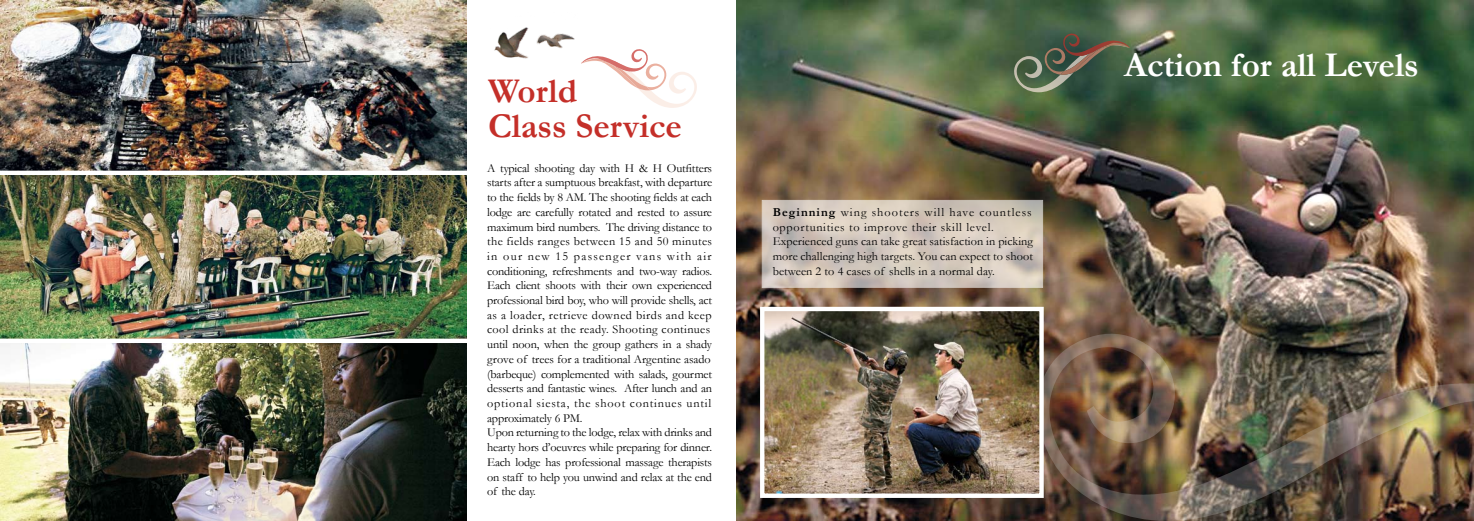
<style>
.page{position:relative;width:1474px;height:521px;background:#fff}
.page>*{position:absolute;margin:0;border:0;box-sizing:border-box;transform-origin:0 0}
.t1{font:700 35px "Garamond";color:#fff}
.t2{font:700 35px/35px "Garamond";color:#c42f29}
.t3{font:12.25px/14.7px "Garamond";letter-spacing:-.015em;color:#000}
.t4{font:12.25px/14.7px "Garamond";letter-spacing:.005em;color:#000}
.s1{font-weight:700}
</style>
<div class="page">
<img style="left:737px;top:0;width:736px;height:521px">
<svg style="left:761px;top:200px;width:282px;height:88px;background:#d0c5ba"></svg>
<img style="left:1034px;top:331px;width:439px;height:190px">
<img style="left:0;top:175px;width:466px;height:164px">
<img style="left:0;top:343px;width:466px;height:178px">
<img style="left:494px;top:27px;width:81px;height:32px">
<svg style="left:581px;top:49px;width:116px;height:59px"></svg>
<svg style="left:1013px;top:33px;width:117px;height:59px;background:#51614c"></svg>
<img style="left:0;top:0;width:466px;height:171px">
<img style="left:765px;top:312px;width:273px;height:181px">
<div style="left:760px;top:307px;width:283px;height:191px;border:4px solid #fff"></div>
<h1 class="t2" style="left:488px;top:73px;width:195px">World<br>Class Service</h1>
<p class="t3" style="left:487px;top:160px;width:226px">A typical shooting day with H &amp; H Outfitters starts after a sumptuous breakfast, with departure to the fields by 8 AM. The shooting fields at each lodge are carefully rotated and rested to assure maximum bird numbers. The driving distance to the fields ranges between 15 and 50 minutes in our new 15 passenger vans with air conditioning, refreshments and two-way radios.<br>Each client shoots with their own experienced professional bird boy, who will provide shells, act as a loader, retrieve downed birds and keep cool drinks at the ready. Shooting continues until noon, when the group gathers in a shady grove of trees for a traditional Argentine asado (barbeque) complemented with salads, gourmet desserts and fantastic wines. After lunch and an optional siesta, the shoot continues until approximately 6 PM.<br>Upon returning to the lodge, relax with drinks and hearty hors d’oeuvres while preparing for dinner.<br>Each lodge has professional massage therapists on staff to help you unwind and relax at the end of the day.</p>
<p class="t4" style="left:772px;top:204px;width:262px"><span class="s1">Beginning</span> wing shooters will have countless opportunities to improve their skill level.<br>Experienced guns can take great satisfaction in picking more challenging high targets. You can expect to shoot between 2 to 4 cases of shells in a normal day.</p>
<h1 class="t1" style="left:1124px;top:41px;width:296px">Action for all Levels</h1>
</div>
